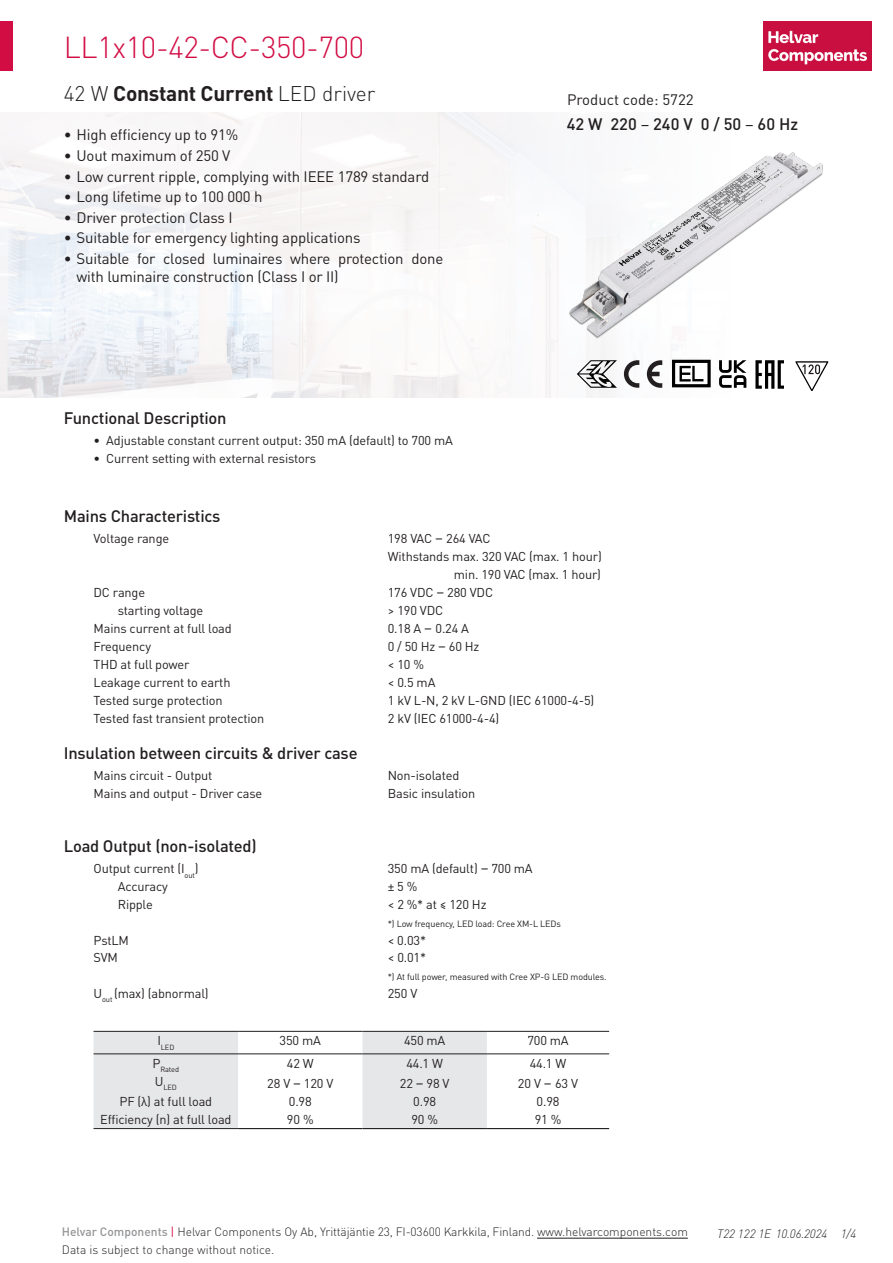
<style>
.page{position:relative;width:893px;height:1263px;background:#fff}
.page>*{position:absolute;margin:0;border:0;box-sizing:border-box;transform-origin:0 0}
.HELVAR_Small_Heading_DIN{font:300 30px "DIN Pro";letter-spacing:-.01em;color:#d20d44}
.headlineO{font:700 21px "DIN Pro";letter-spacing:-.01em;color:#231f20}
.Data_subheads{font:500 16.5px "DIN Pro";letter-spacing:-.01em;color:#231f20}
.Tehot{font:500 16.5px "DIN Pro";color:#231f20}
.Tehot-2{font:15px/18px "DIN Pro";letter-spacing:-.01em;color:#231f20}
.Data_bread{font:12.75px "DIN Pro";letter-spacing:-.01em;color:#231f20}
.t1{font:300 12px/18px "DIN Pro";color:#231f20}
.Documnetn_number{font:italic 300 12px "DIN Pro";letter-spacing:-.005em;color:#231f20}
.Data_bread-2{font:9px "DIN Pro";letter-spacing:-.01em;color:#231f20}
.Data_bread-3{font:7.5px "DIN Pro";letter-spacing:-.01em;color:#231f20}
.s1{font-weight:300}
.s2{font-weight:400}
.s3{font-size:15px}
.s4{font-weight:500;color:#939598}
.s5{font-weight:400;color:#d20d44}
</style>
<div class="page">
<hr style="left:537px;top:1238px;width:151px;height:1px;background:#231f20">
<img style="left:1px;top:113px;width:746px;height:284px">
<div style="left:94px;top:1032px;width:144px;height:96px;background:#e6e7e9"></div>
<div style="left:362px;top:1032px;width:125px;height:96px;background:#e6e7e9"></div>
<hr style="left:238px;top:1128px;width:124px;height:1px;background:#231f20">
<hr style="left:362px;top:1128px;width:125px;height:1px;background:#231f20">
<hr style="left:487px;top:1128px;width:122px;height:1px;background:#231f20">
<hr style="left:238px;top:1031px;width:124px;height:1px;background:#231f20">
<hr style="left:362px;top:1031px;width:125px;height:1px;background:#231f20">
<hr style="left:487px;top:1031px;width:122px;height:1px;background:#231f20">
<hr style="left:238px;top:1053px;width:124px;height:1px;background:#231f20">
<hr style="left:362px;top:1053px;width:125px;height:1px;background:#231f20">
<hr style="left:487px;top:1053px;width:122px;height:1px;background:#231f20">
<hr style="left:94px;top:1053px;width:144px;height:1px;background:#231f20">
<hr style="left:94px;top:1031px;width:144px;height:1px;background:#231f20">
<hr style="left:94px;top:1128px;width:144px;height:1px;background:#231f20">
<svg style="left:799px;top:370px;width:25px;height:20px"></svg>
<svg style="left:680px;top:370px;width:25px;height:13px"></svg>
<div style="left:672px;top:360px;width:39px;height:27px;border:3px solid #000"></div>
<img style="left:763px;top:21px;width:109px;height:50px">
<div style="left:0;top:21px;width:13px;height:50px;background:#d20d44"></div>
<img style="left:511px;top:117px;width:318px;height:253px">
<svg style="left:624px;top:360px;width:38px;height:28px"></svg>
<svg style="left:577px;top:360px;width:40px;height:28px"></svg>
<svg style="left:755px;top:360px;width:29px;height:29px"></svg>
<svg style="left:719px;top:360px;width:27px;height:28px"></svg>
<p class="HELVAR_Small_Heading_DIN" style="left:64px;top:24px;width:302px">LL1x10-42-CC-350-700</p>
<p class="headlineO" style="left:64px;top:76px;width:313px"><span class="s1">42 W</span> Constant Current <span class="s1">LED driver</span></p>
<p class="Tehot-2" style="left:64px;top:125px;width:176px">• High efficiency up to 91%</p>
<p class="Tehot-2" style="left:64px;top:145px;width:168px">• Uout maximum of 250 V</p>
<p class="Tehot-2" style="left:64px;top:166px;width:367px">• Low current ripple, complying with IEEE 1789 standard</p>
<p class="Tehot-2" style="left:64px;top:186px;width:200px">• Long lifetime up to 100 000 h</p>
<p class="Tehot-2" style="left:64px;top:207px;width:170px">• Driver protection Class I</p>
<p class="Tehot-2" style="left:64px;top:227px;width:298px">• Suitable for emergency lighting applications</p>
<p class="Tehot-2" style="left:77px;top:248px;width:368px;text-indent:-13px">• Suitable for closed luminaires where protection done with luminaire construction (Class I or II)</p>
<p class="Data_subheads" style="left:64px;top:404px;width:164px">Functional Description</p>
<p class="Data_bread" style="left:94px;top:430px;width:361px">• Adjustable constant current output: 350 mA (default) to 700 mA</p>
<p class="Data_bread" style="left:94px;top:448px;width:224px">• Current setting with external resistors</p>
<p class="Tehot-2" style="left:567px;top:89px;width:128px">Product code: 5722</p>
<p class="Tehot" style="left:567px;top:110px;width:233px">42 W 220 <span class="s2">–</span> 240 V 0 / 50 <span class="s2">–</span> 60 Hz</p>
<p class="Data_subheads" style="left:64px;top:503px;width:158px">Mains Characteristics</p>
<p class="Data_bread" style="left:94px;top:529px;width:77px">Voltage range</p>
<p class="Data_bread" style="left:388px;top:529px;width:104px">198 VAC <span class="s3">–</span> 264 VAC</p>
<p class="Data_bread" style="left:388px;top:547px;width:215px">Withstands max. 320 VAC (max. 1 hour)</p>
<p class="Data_bread" style="left:454px;top:565px;width:149px">min. 190 VAC (max. 1 hour)</p>
<p class="Data_bread" style="left:94px;top:583px;width:53px">DC range</p>
<p class="Data_bread" style="left:388px;top:583px;width:107px">176 VDC <span class="s3">–</span> 280 VDC</p>
<p class="Data_bread" style="left:118px;top:601px;width:87px">starting voltage</p>
<p class="Data_bread" style="left:388px;top:601px;width:57px">&gt; 190 VDC</p>
<p class="Data_bread" style="left:94px;top:619px;width:140px">Mains current at full load</p>
<p class="Data_bread" style="left:388px;top:619px;width:83px">0.18 A <span class="s3">–</span> 0.24 A</p>
<p class="Data_bread" style="left:94px;top:637px;width:59px">Frequency</p>
<p class="Data_bread" style="left:388px;top:637px;width:93px">0 / 50 Hz <span class="s3">–</span> 60 Hz</p>
<p class="Data_bread" style="left:94px;top:655px;width:97px">THD at full power</p>
<p class="Data_bread" style="left:388px;top:655px;width:38px">&lt; 10 %</p>
<p class="Data_bread" style="left:94px;top:673px;width:138px">Leakage current to earth</p>
<p class="Data_bread" style="left:388px;top:673px;width:49px">&lt; 0.5 mA</p>
<p class="Data_bread" style="left:94px;top:691px;width:131px">Tested surge protection</p>
<p class="Data_bread" style="left:388px;top:691px;width:208px">1 kV L-N, 2 kV L-GND (IEC 61000-4-5)</p>
<p class="Data_bread" style="left:94px;top:709px;width:172px">Tested fast transient protection</p>
<p class="Data_bread" style="left:388px;top:709px;width:113px">2 kV (IEC 61000-4-4)</p>
<p class="Data_subheads" style="left:64px;top:740px;width:295px">Insulation between circuits &amp; driver case</p>
<p class="Data_bread" style="left:94px;top:766px;width:120px">Mains circuit - Output</p>
<p class="Data_bread" style="left:388px;top:766px;width:73px">Non-isolated</p>
<p class="Data_bread" style="left:94px;top:784px;width:170px">Mains and output - Driver case</p>
<p class="Data_bread" style="left:388px;top:784px;width:89px">Basic insulation</p>
<p class="Data_subheads" style="left:64px;top:833px;width:194px">Load Output (non-isolated)</p>
<p class="Data_bread" style="left:94px;top:859px;width:107px">Output current (I<sub>out</sub>)</p>
<p class="Data_bread" style="left:388px;top:859px;width:146px">350 mA (default) <span class="s3">–</span> 700 mA</p>
<p class="Data_bread" style="left:118px;top:877px;width:52px">Accuracy</p>
<p class="Data_bread" style="left:388px;top:877px;width:31px">± 5 %</p>
<p class="Data_bread" style="left:118px;top:895px;width:37px">Ripple</p>
<p class="Data_bread" style="left:388px;top:895px;width:100px">&lt; 2 %* at ≤ 120 Hz</p>
<p class="Data_bread-2" style="left:388px;top:917px;width:175px">*) Low frequency, LED load: Cree XM-L LEDs</p>
<p class="Data_bread" style="left:94px;top:930px;width:37px">PstLM</p>
<p class="Data_bread" style="left:388px;top:930px;width:40px">&lt; 0.03*</p>
<p class="Data_bread" style="left:94px;top:947px;width:26px">SVM</p>
<p class="Data_bread" style="left:388px;top:947px;width:40px">&lt; 0.01*</p>
<p class="Data_bread-2" style="left:388px;top:970px;width:220px">*) At full power, measured with Cree XP-G LED modules.</p>
<p class="Data_bread" style="left:94px;top:983px;width:117px">U<sub>out</sub> (max) (abnormal)</p>
<p class="Data_bread" style="left:388px;top:983px;width:31px">250 V</p>
<p class="Data_bread-3" style="left:157px;top:1041px;width:18px"><sup>I</sup>LED</p>
<p class="Data_bread" style="left:280px;top:1031px;width:43px">350 mA</p>
<p class="Data_bread" style="left:404px;top:1031px;width:43px">450 mA</p>
<p class="Data_bread" style="left:527px;top:1031px;width:43px">700 mA</p>
<p class="Data_bread-3" style="left:152px;top:1063px;width:28px"><sup>P</sup>Rated</p>
<p class="Data_bread" style="left:287px;top:1053px;width:28px">42 W</p>
<p class="Data_bread" style="left:406px;top:1053px;width:38px">44.1 W</p>
<p class="Data_bread" style="left:530px;top:1053px;width:38px">44.1 W</p>
<p class="Data_bread-3" style="left:155px;top:1082px;width:24px"><sup>U</sup>LED</p>
<p class="Data_bread" style="left:267px;top:1073px;width:68px">28 V <span class="s3">–</span> 120 V</p>
<p class="Data_bread" style="left:400px;top:1073px;width:51px">22 <span class="s3">–</span> 98 V</p>
<p class="Data_bread" style="left:518px;top:1073px;width:62px">20 V <span class="s3">–</span> 63 V</p>
<p class="Data_bread" style="left:119px;top:1091px;width:94px">PF (λ) at full load</p>
<p class="Data_bread" style="left:289px;top:1091px;width:24px">0.98</p>
<p class="Data_bread" style="left:413px;top:1091px;width:24px">0.98</p>
<p class="Data_bread" style="left:536px;top:1091px;width:24px">0.98</p>
<p class="Data_bread" style="left:100px;top:1110px;width:133px">Efficiency (η) at full load</p>
<p class="Data_bread" style="left:287px;top:1110px;width:28px">90 %</p>
<p class="Data_bread" style="left:411px;top:1110px;width:28px">90 %</p>
<p class="Data_bread" style="left:535px;top:1110px;width:28px">91 %</p>
<p class="t1" style="left:62px;top:1222px;width:627px"><span class="s4">Helvar Components</span> <span class="s5">|</span> Helvar Components Oy Ab, Yrittäjäntie 23, FI-03600 Karkkila, Finland. www.helvarcomponents.com<br>Data is subject to change without notice.</p>
<p class="Documnetn_number" style="left:717px;top:1224px;width:140px">T22 122 1E 10.06.2024 1/4</p>
</div>
